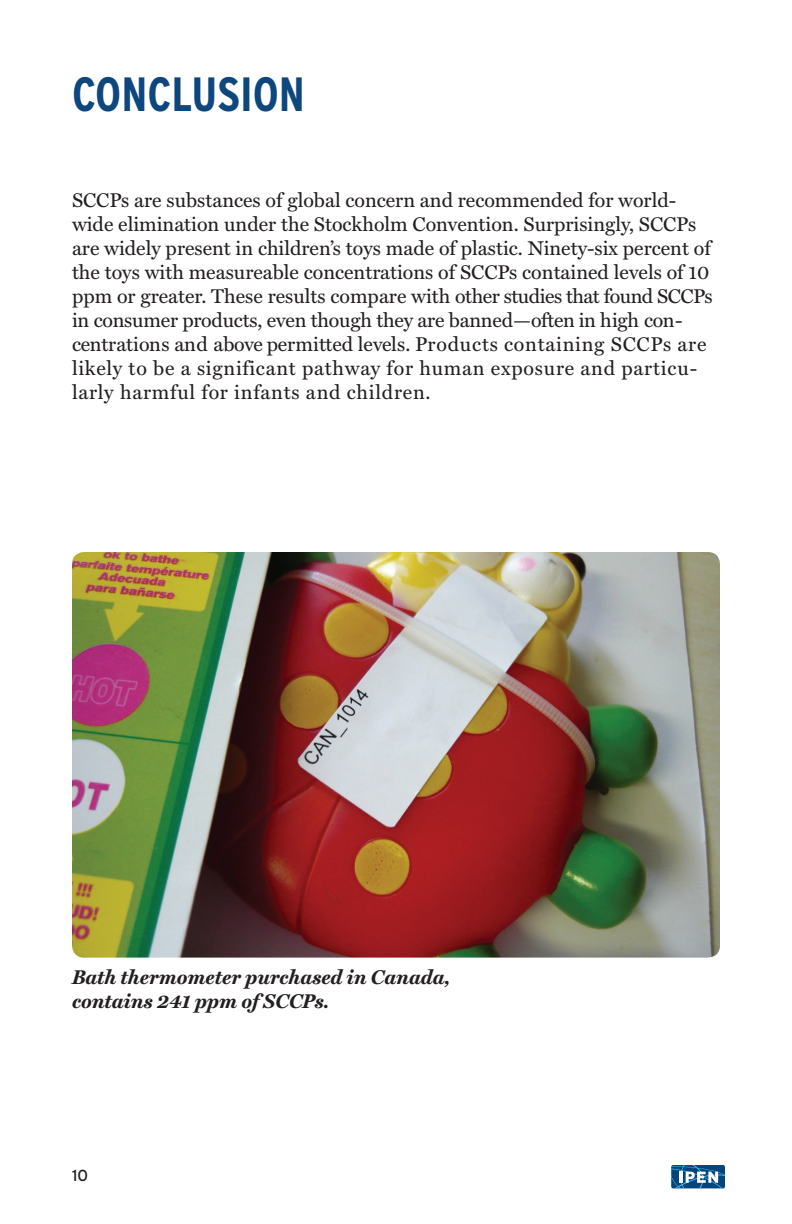
<style>
.page{position:relative;width:792px;height:1224px;background:#fff}
.page>*{position:absolute;margin:0;border:0;box-sizing:border-box;transform-origin:0 0}
.t1{font:700 condensed 48px "Interstate";color:#0d477d}
.t2{font:20px/24px "Miller Text";color:#231f20}
.t3{font:italic 700 20px/24px "Miller Text";color:#231f20}
.t4{font:16px "Interstate";color:#231f20}
</style>
<div class="page">
<img style="left:72px;top:552px;width:648px;height:406px">
<svg style="left:671px;top:1165px;width:54px;height:23px"></svg>
<h1 class="t1" style="left:72px;top:67px;width:235px">CONCLUSION</h1>
<p class="t2" style="left:72px;top:188px;width:642px">SCCPs are substances of global concern and recommended for world&shy;wide elimination under the Stockholm Convention. Surprisingly, SCCPs are widely present in children’s toys made of plastic. Ninety-six percent of the toys with measureable concentrations of SCCPs contained levels of 10 ppm or greater. These results compare with other studies that found SCCPs in consumer products, even though they are banned—often in high con&shy;centrations and above permitted levels. Products containing SCCPs are likely to be a significant pathway for human exposure and particu&shy;larly harmful for infants and children.</p>
<p class="t3" style="left:72px;top:965px;width:380px">Bath thermometer purchased in Canada, contains 241 ppm of SCCPs.</p>
<p class="t4" style="left:72px;top:1166px;width:18px">10</p>
</div>
